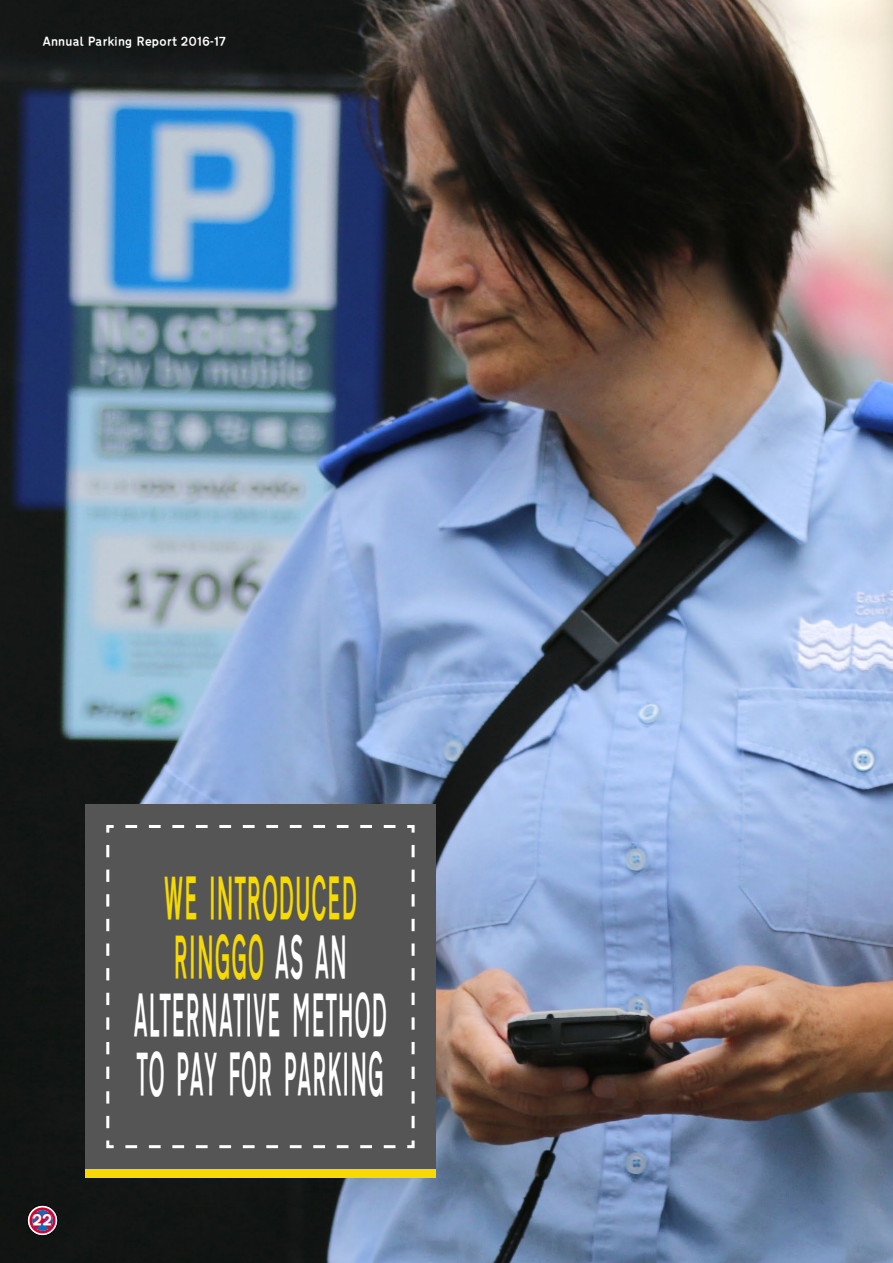
<style>
.page{position:relative;width:893px;height:1263px;background:#fff}
.page>*{position:absolute;margin:0;border:0;box-sizing:border-box;transform-origin:0 0}
.t1{font:36px/58.5px "Pavement";color:#fff;text-align:center}
.t2{font:800 15px "Transport";color:#fff}
.t3{font:12px "Transport";color:#fff}
.s1{color:#f6da00}
</style>
<div class="page">
<img style="left:0;top:0;width:893px;height:1263px">
<div style="left:85px;top:804px;width:351px;height:365px;background:#555"></div>
<svg style="left:106px;top:825px;width:309px;height:324px"></svg>
<div style="left:85px;top:1169px;width:351px;height:9px;background:#f6da00"></div>
<div style="left:27px;top:1205px;width:31px;height:31px;border:1px solid #000;border-radius:50%"></div>
<svg style="left:28px;top:1206px;width:29px;height:29px"></svg>
<p class="t3" style="left:43px;top:35px;width:185px">Annual Parking Report 2016-17</p>
<p class="t2" style="left:33px;top:1211px;width:21px">22</p>
<p class="t1" style="left:133px;top:856px;width:255px"><span class="s1">WE INTRODUCED<br>RINGGO</span> AS AN<br>ALTERNATIVE METHOD<br>TO PAY FOR PARKING</p>
</div>
